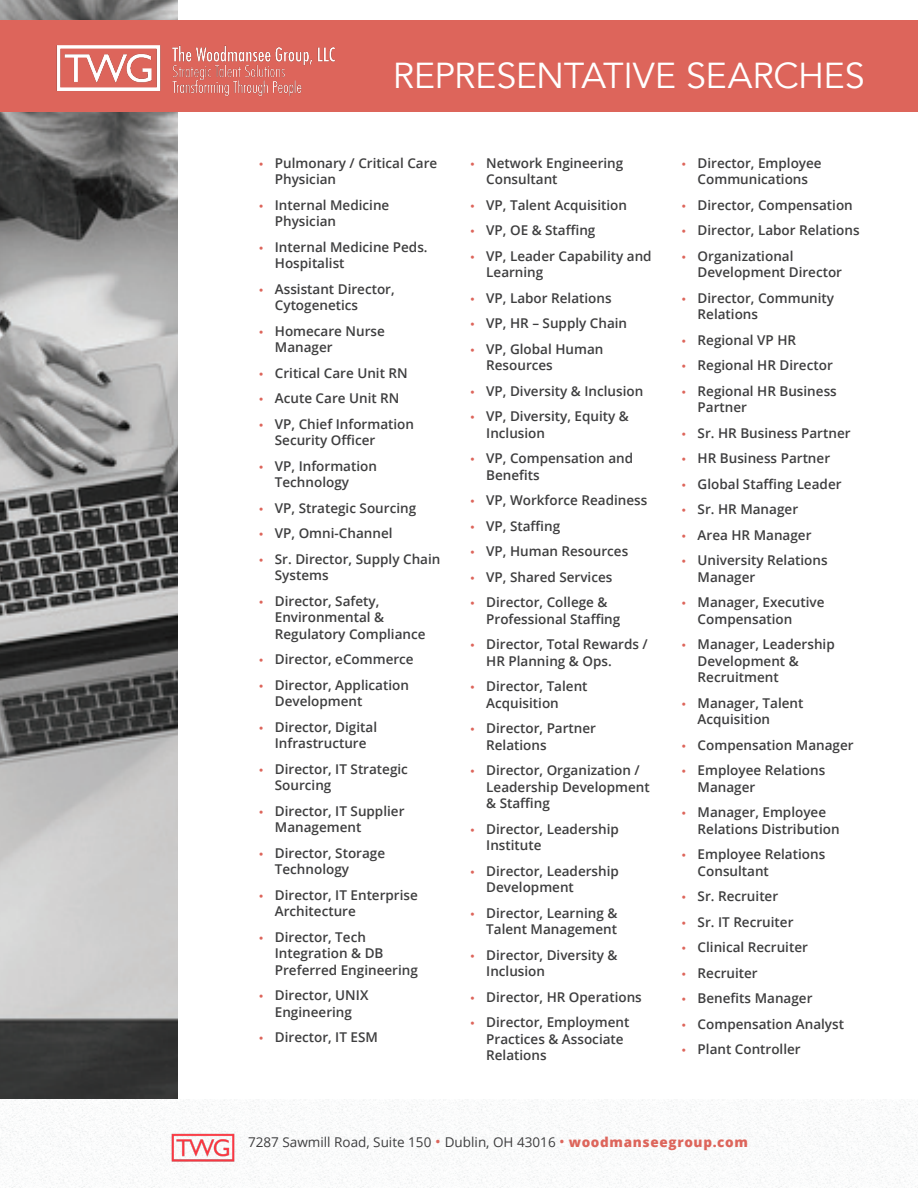
<style>
.page{position:relative;width:918px;height:1188px;background:#fff}
.page>*{position:absolute;margin:0;border:0;box-sizing:border-box;transform-origin:0 0}
.t1{font:36px "Avenir";letter-spacing:-.01em;color:#fff}
.t2{font:600 13.5px/16.5px "Open Sans";color:#3e3e3f}
.t3{font:13.5px "Open Sans";color:#3e3e3f}
.s1{font-size:15px;color:#dd655b}
.s2{font-weight:800;color:#dd655b}
</style>
<div class="page">
<img style="left:0;top:0;width:178px;height:1099px">
<div style="left:0;top:21px;width:918px;height:91px;background:#dd655b"></div>
<img style="left:56px;top:45px;width:279px;height:51px">
<img style="left:168px;top:1134px;width:70px;height:28px">
<p class="t1" style="left:393px;top:55px;width:473px">REPRESENTATIVE SEARCHES</p>
<p class="t2" style="left:275px;top:154px;width:164px">Pulmonary / Critical Care<br>Physician</p>
<p class="t2" style="left:275px;top:196px;width:116px">Internal Medicine<br>Physician</p>
<p class="t2" style="left:275px;top:238px;width:154px">Internal Medicine Peds.<br>Hospitalist</p>
<p class="t2" style="left:275px;top:280px;width:121px">Assistant Director,<br>Cytogenetics</p>
<p class="t2" style="left:275px;top:322px;width:111px">Homecare Nurse<br>Manager</p>
<p class="t2" style="left:275px;top:364px;width:134px">Critical Care Unit RN</p>
<p class="t2" style="left:275px;top:390px;width:126px">Acute Care Unit RN</p>
<p class="t2" style="left:275px;top:415px;width:141px">VP, Chief Information<br>Security Officer</p>
<p class="t2" style="left:275px;top:457px;width:104px">VP, Information<br>Technology</p>
<p class="t2" style="left:275px;top:499px;width:143px">VP, Strategic Sourcing</p>
<p class="t2" style="left:275px;top:525px;width:119px">VP, Omni-Channel</p>
<p class="t2" style="left:275px;top:550px;width:167px">Sr. Director, Supply Chain<br>Systems</p>
<p class="t2" style="left:275px;top:592px;width:152px">Director, Safety,<br>Environmental &amp;<br>Regulatory Compliance</p>
<p class="t2" style="left:275px;top:651px;width:140px">Director, eCommerce</p>
<p class="t2" style="left:275px;top:676px;width:136px">Director, Application<br>Development</p>
<p class="t2" style="left:275px;top:718px;width:104px">Director, Digital<br>Infrastructure</p>
<p class="t2" style="left:275px;top:760px;width:135px">Director, IT Strategic<br>Sourcing</p>
<p class="t2" style="left:275px;top:802px;width:131px">Director, IT Supplier<br>Management</p>
<p class="t2" style="left:275px;top:844px;width:112px">Director, Storage<br>Technology</p>
<p class="t2" style="left:275px;top:886px;width:145px">Director, IT Enterprise<br>Architecture</p>
<p class="t2" style="left:275px;top:928px;width:145px">Director, Tech<br>Integration &amp; DB<br>Preferred Engineering</p>
<p class="t2" style="left:275px;top:987px;width:95px">Director, UNIX<br>Engineering</p>
<p class="t2" style="left:275px;top:1029px;width:105px">Director, IT ESM</p>
<p class="t2" style="left:486px;top:154px;width:139px">Network Engineering<br>Consultant</p>
<p class="t2" style="left:486px;top:196px;width:142px">VP, Talent Acquisition</p>
<p class="t2" style="left:486px;top:222px;width:111px">VP, OE &amp; Staffing</p>
<p class="t2" style="left:486px;top:247px;width:167px">VP, Leader Capability and<br>Learning</p>
<p class="t2" style="left:486px;top:289px;width:127px">VP, Labor Relations</p>
<p class="t2" style="left:486px;top:315px;width:142px">VP, HR – Supply Chain</p>
<p class="t2" style="left:486px;top:340px;width:119px">VP, Global Human<br>Resources</p>
<p class="t2" style="left:486px;top:382px;width:159px">VP, Diversity &amp; Inclusion</p>
<p class="t2" style="left:486px;top:408px;width:144px">VP, Diversity, Equity &amp;<br>Inclusion</p>
<p class="t2" style="left:486px;top:450px;width:148px">VP, Compensation and<br>Benefits</p>
<p class="t2" style="left:486px;top:492px;width:163px">VP, Workforce Readiness</p>
<p class="t2" style="left:486px;top:517px;width:76px">VP, Staffing</p>
<p class="t2" style="left:486px;top:543px;width:143px">VP, Human Resources</p>
<p class="t2" style="left:486px;top:568px;width:128px">VP, Shared Services</p>
<p class="t2" style="left:486px;top:594px;width:136px">Director, College &amp;<br>Professional Staffing</p>
<p class="t2" style="left:486px;top:636px;width:163px">Director, Total Rewards /<br>HR Planning &amp; Ops.</p>
<p class="t2" style="left:486px;top:678px;width:103px">Director, Talent<br>Acquisition</p>
<p class="t2" style="left:486px;top:720px;width:111px">Director, Partner<br>Relations</p>
<p class="t2" style="left:486px;top:762px;width:165px">Director, Organization /<br>Leadership Development &amp; Staffing</p>
<p class="t2" style="left:486px;top:820px;width:134px">Director, Leadership<br>Institute</p>
<p class="t2" style="left:486px;top:862px;width:134px">Director, Leadership<br>Development</p>
<p class="t2" style="left:486px;top:904px;width:133px">Director, Learning &amp;<br>Talent Management</p>
<p class="t2" style="left:486px;top:946px;width:133px">Director, Diversity &amp;<br>Inclusion</p>
<p class="t2" style="left:486px;top:988px;width:157px">Director, HR Operations</p>
<p class="t2" style="left:486px;top:1014px;width:145px">Director, Employment<br>Practices &amp; Associate<br>Relations</p>
<p class="t2" style="left:698px;top:154px;width:126px">Director, Employee<br>Communications</p>
<p class="t2" style="left:698px;top:196px;width:157px">Director, Compensation</p>
<p class="t2" style="left:698px;top:222px;width:164px">Director, Labor Relations</p>
<p class="t2" style="left:698px;top:247px;width:146px">Organizational<br>Development Director</p>
<p class="t2" style="left:698px;top:289px;width:138px">Director, Community<br>Relations</p>
<p class="t2" style="left:698px;top:331px;width:100px">Regional VP HR</p>
<p class="t2" style="left:698px;top:357px;width:137px">Regional HR Director</p>
<p class="t2" style="left:698px;top:382px;width:141px">Regional HR Business<br>Partner</p>
<p class="t2" style="left:698px;top:424px;width:154px">Sr. HR Business Partner</p>
<p class="t2" style="left:698px;top:450px;width:134px">HR Business Partner</p>
<p class="t2" style="left:698px;top:475px;width:145px">Global Staffing Leader</p>
<p class="t2" style="left:698px;top:501px;width:102px">Sr. HR Manager</p>
<p class="t2" style="left:698px;top:526px;width:115px">Area HR Manager</p>
<p class="t2" style="left:698px;top:552px;width:132px">University Relations<br>Manager</p>
<p class="t2" style="left:698px;top:594px;width:128px">Manager, Executive<br>Compensation</p>
<p class="t2" style="left:698px;top:636px;width:139px">Manager, Leadership<br>Development &amp;<br>Recruitment</p>
<p class="t2" style="left:698px;top:694px;width:107px">Manager, Talent<br>Acquisition</p>
<p class="t2" style="left:698px;top:736px;width:158px">Compensation Manager</p>
<p class="t2" style="left:698px;top:762px;width:129px">Employee Relations<br>Manager</p>
<p class="t2" style="left:698px;top:804px;width:143px">Manager, Employee<br>Relations Distribution</p>
<p class="t2" style="left:698px;top:846px;width:129px">Employee Relations<br>Consultant</p>
<p class="t2" style="left:698px;top:888px;width:82px">Sr. Recruiter</p>
<p class="t2" style="left:698px;top:913px;width:97px">Sr. IT Recruiter</p>
<p class="t2" style="left:698px;top:939px;width:112px">Clinical Recruiter</p>
<p class="t2" style="left:698px;top:964px;width:62px">Recruiter</p>
<p class="t2" style="left:698px;top:990px;width:116px">Benefits Manager</p>
<p class="t2" style="left:698px;top:1015px;width:148px">Compensation Analyst</p>
<p class="t2" style="left:698px;top:1041px;width:105px">Plant Controller</p>
<p class="t3" style="left:248px;top:1133px;width:501px">7287 Sawmill Road, Suite 150 <span class="s1">•</span> Dublin, OH 43016 <span class="s1">•</span> <span class="s2">woodmanseegroup.com</span></p>
</div>
